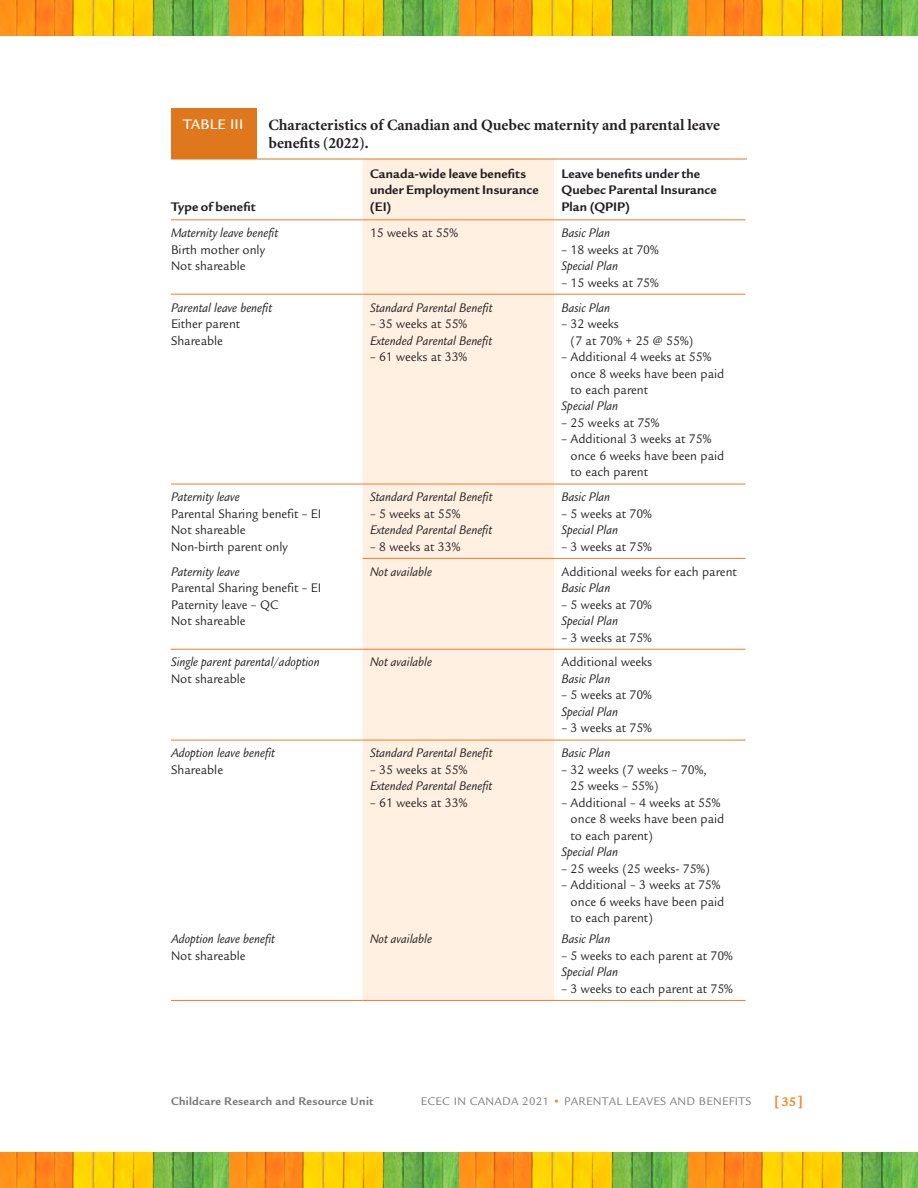
<style>
.page{position:relative;width:918px;height:1188px;background:#fff}
.page>*{position:absolute;margin:0;border:0;box-sizing:border-box;transform-origin:0 0}
.t1{font:700 15.75px/18px "Minion";color:#231f20}
.t2{font:500 15px "Legacy San ITC";letter-spacing:.02em;color:#fff}
.t3{font:13.5px/16.5px "Legacy San ITC";color:#231f20;scale:.95 1}
.t4{font:italic 13.5px "Legacy San ITC";color:#231f20;scale:.95 1}
.t5{font:700 13.5px/16.5px "Legacy San ITC";letter-spacing:.01em;color:#231f20}
.t6{font:700 13.5px "Legacy San ITC";color:#f68824}
.t7{font:12px "Legacy San ITC";letter-spacing:.025em;color:#77797b}
.t8{font:700 12px "Legacy San ITC";letter-spacing:.025em;color:#77797b}
.s1{color:#f68824}
</style>
<div class="page">
<img style="left:0;top:1152px;width:230px;height:36px">
<svg style="left:230px;top:1152px;width:229px;height:36px;background:#ccb021"></svg>
<svg style="left:459px;top:1152px;width:229px;height:36px;background:#ccb021"></svg>
<svg style="left:688px;top:1152px;width:230px;height:36px;background:#ccaf21"></svg>
<img style="left:0;top:0;width:230px;height:36px">
<svg style="left:230px;top:0;width:229px;height:36px;background:#ccb021"></svg>
<svg style="left:459px;top:0;width:229px;height:36px;background:#ccb021"></svg>
<svg style="left:688px;top:0;width:230px;height:36px;background:#ccaf21"></svg>
<div style="left:363px;top:160px;width:191px;height:840px;background:#fff0e2"></div>
<hr style="left:171px;top:220px;width:192px;height:1px;background:#f47a25">
<hr style="left:363px;top:220px;width:191px;height:1px;background:#f47a25">
<hr style="left:554px;top:220px;width:192px;height:1px;background:#f47a25">
<hr style="left:171px;top:294px;width:192px;height:1px;background:#f47a25">
<hr style="left:363px;top:294px;width:191px;height:1px;background:#f47a25">
<hr style="left:554px;top:294px;width:192px;height:1px;background:#f47a25">
<hr style="left:171px;top:484px;width:192px;height:1px;background:#f47a25">
<hr style="left:363px;top:484px;width:191px;height:1px;background:#f47a25">
<hr style="left:554px;top:484px;width:192px;height:1px;background:#f47a25">
<hr style="left:363px;top:558px;width:191px;height:1px;background:#f47a25">
<hr style="left:554px;top:558px;width:192px;height:1px;background:#f47a25">
<hr style="left:171px;top:649px;width:192px;height:1px;background:#f47a25">
<hr style="left:363px;top:649px;width:191px;height:1px;background:#f47a25">
<hr style="left:554px;top:649px;width:192px;height:1px;background:#f47a25">
<hr style="left:171px;top:740px;width:192px;height:1px;background:#f47a25">
<hr style="left:363px;top:740px;width:191px;height:1px;background:#f47a25">
<hr style="left:554px;top:740px;width:192px;height:1px;background:#f47a25">
<hr style="left:171px;top:1000px;width:192px;height:1px;background:#f47a25">
<hr style="left:363px;top:1000px;width:191px;height:1px;background:#f47a25">
<hr style="left:554px;top:1000px;width:192px;height:1px;background:#f47a25">
<div style="left:171px;top:108px;width:85px;height:51px;background:#df771c"></div>
<hr style="left:171px;top:159px;width:85px;height:1px;background:#df771c">
<hr style="left:256px;top:159px;width:491px;height:1px;background:#df771c">
<p class="t2" style="left:183px;top:116px;width:62px">TABLE III</p>
<p class="t1" style="left:268px;top:117px;width:453px">Characteristics of Canadian and Quebec maternity and parental leave benefits (2022).</p>
<p class="t5" style="left:171px;top:198px;width:86px">Type of benefit</p>
<p class="t5" style="left:370px;top:165px;width:170px">Canada-wide leave benefits under Employment Insurance (EI )</p>
<p class="t5" style="left:561px;top:165px;width:157px">Leave benefits under the<br>Quebec Parental Insurance<br>Plan (QPIP)</p>
<p class="t4" style="left:171px;top:226px;width:114px">Maternity leave benefit</p>
<p class="t3" style="left:171px;top:241px;width:101px">Birth mother only<br>N ot shareable</p>
<p class="t3" style="left:370px;top:225px;width:94px">15 weeks at 55%</p>
<p class="t4" style="left:562px;top:226px;width:53px">Basic Plan</p>
<p class="t3" style="left:562px;top:241px;width:104px">– 18 weeks at 70%</p>
<p class="t4" style="left:562px;top:259px;width:61px">Special Plan</p>
<p class="t3" style="left:562px;top:274px;width:104px">– 15 weeks at 75%</p>
<p class="t4" style="left:171px;top:300px;width:108px">Parental leave benefit</p>
<p class="t3" style="left:171px;top:316px;width:74px">Either parent<br>Shareable</p>
<p class="t4" style="left:370px;top:300px;width:130px">Standard Parental Benefit</p>
<p class="t3" style="left:370px;top:316px;width:104px">– 35 weeks at 55%</p>
<p class="t4" style="left:370px;top:333px;width:130px">Extended Parental Benefit</p>
<p class="t3" style="left:370px;top:349px;width:104px">– 61 weeks at 33%</p>
<p class="t4" style="left:562px;top:300px;width:53px">Basic Plan</p>
<p class="t3" style="left:571px;top:316px;width:131px;text-indent:-9px">– 32 weeks<br>(7 at 70% + 25 @ 55%)</p>
<p class="t3" style="left:571px;top:349px;width:163px;text-indent:-9px">– Additional 4 weeks at 55% once 8 weeks have been paid to each parent</p>
<p class="t4" style="left:562px;top:399px;width:61px">Special Plan</p>
<p class="t3" style="left:562px;top:415px;width:105px">– 25 weeks at 75%</p>
<p class="t3" style="left:571px;top:431px;width:163px;text-indent:-9px">– Additional 3 weeks at 75% once 6 weeks have been paid to each parent</p>
<p class="t4" style="left:171px;top:490px;width:74px">Paternity leave</p>
<p class="t3" style="left:171px;top:505px;width:153px">Parental Sharing benefit – EI<br>N ot shareable<br>Non-birth parent only</p>
<p class="t4" style="left:370px;top:490px;width:130px">Standard Parental Benefit</p>
<p class="t3" style="left:370px;top:505px;width:97px">– 5 weeks at 55%</p>
<p class="t4" style="left:370px;top:523px;width:130px">Extended Parental Benefit</p>
<p class="t3" style="left:370px;top:538px;width:97px">– 8 weeks at 33%</p>
<p class="t4" style="left:562px;top:490px;width:53px">Basic Plan</p>
<p class="t3" style="left:562px;top:505px;width:97px">– 5 weeks at 70%</p>
<p class="t4" style="left:562px;top:523px;width:61px">Special Plan</p>
<p class="t3" style="left:562px;top:538px;width:97px">– 3 weeks at 75%</p>
<p class="t4" style="left:171px;top:564px;width:74px">Paternity leave</p>
<p class="t3" style="left:171px;top:580px;width:153px">Parental Sharing benefit – EI<br>Paternity leave – QC<br>N ot shareable</p>
<p class="t4" style="left:370px;top:564px;width:67px">Not available</p>
<p class="t3" style="left:562px;top:563px;width:186px">Additional weeks for each parent</p>
<p class="t4" style="left:562px;top:581px;width:53px">Basic Plan</p>
<p class="t3" style="left:562px;top:596px;width:97px">– 5 weeks at 70%</p>
<p class="t4" style="left:562px;top:614px;width:61px">Special Plan</p>
<p class="t3" style="left:562px;top:629px;width:97px">– 3 weeks at 75%</p>
<p class="t4" style="left:171px;top:655px;width:158px">Single parent parental/adoption</p>
<p class="t3" style="left:171px;top:671px;width:80px">N ot shareable</p>
<p class="t4" style="left:370px;top:655px;width:67px">Not available</p>
<p class="t3" style="left:562px;top:654px;width:97px">Additional weeks</p>
<p class="t4" style="left:562px;top:671px;width:53px">Basic Plan</p>
<p class="t3" style="left:562px;top:687px;width:97px">– 5 weeks at 70%</p>
<p class="t4" style="left:562px;top:704px;width:61px">Special Plan</p>
<p class="t3" style="left:562px;top:720px;width:97px">– 3 weeks at 75%</p>
<p class="t4" style="left:171px;top:746px;width:111px">Adoption leave benefit</p>
<p class="t3" style="left:171px;top:761px;width:56px">Shareable</p>
<p class="t4" style="left:171px;top:932px;width:111px">Adoption leave benefit</p>
<p class="t3" style="left:171px;top:947px;width:80px">N ot shareable</p>
<p class="t4" style="left:370px;top:746px;width:130px">Standard Parental Benefit</p>
<p class="t3" style="left:370px;top:761px;width:104px">– 35 weeks at 55%</p>
<p class="t4" style="left:370px;top:779px;width:130px">Extended Parental Benefit</p>
<p class="t3" style="left:370px;top:794px;width:104px">– 61 weeks at 33%</p>
<p class="t4" style="left:370px;top:932px;width:67px">Not available</p>
<p class="t4" style="left:562px;top:746px;width:53px">Basic Plan</p>
<p class="t3" style="left:571px;top:761px;width:145px;text-indent:-9px">– 32 weeks (7 weeks – 70%,<br>25 weeks – 55%)</p>
<p class="t3" style="left:571px;top:794px;width:163px;text-indent:-9px">– Additional – 4 weeks at 55% once 8 weeks have been paid to each parent)</p>
<p class="t4" style="left:562px;top:845px;width:61px">Special Plan</p>
<p class="t3" style="left:562px;top:860px;width:158px">– 25 weeks (25 weeks- 75%)</p>
<p class="t3" style="left:571px;top:877px;width:163px;text-indent:-9px">– Additional – 3 weeks at 75% once 6 weeks have been paid to each parent)</p>
<p class="t4" style="left:562px;top:932px;width:53px">Basic Plan</p>
<p class="t3" style="left:562px;top:947px;width:182px">– 5 weeks to each parent at 70%</p>
<p class="t4" style="left:562px;top:965px;width:61px">Special Plan</p>
<p class="t3" style="left:562px;top:980px;width:182px">– 3 weeks to each parent at 75%</p>
<p class="t8" style="left:171px;top:1095px;width:204px">Childcare Research and Resource Unit</p>
<p class="t7" style="left:421px;top:1095px;width:8px">ECEC</p>
<p class="t7" style="left:454px;top:1095px;width:299px">in Canada 2021 <span class="s1">•</span> parental leaves and benefits</p>
<p class="t6" style="left:774px;top:1094px;width:31px">[ 35 ]</p>
</div>
